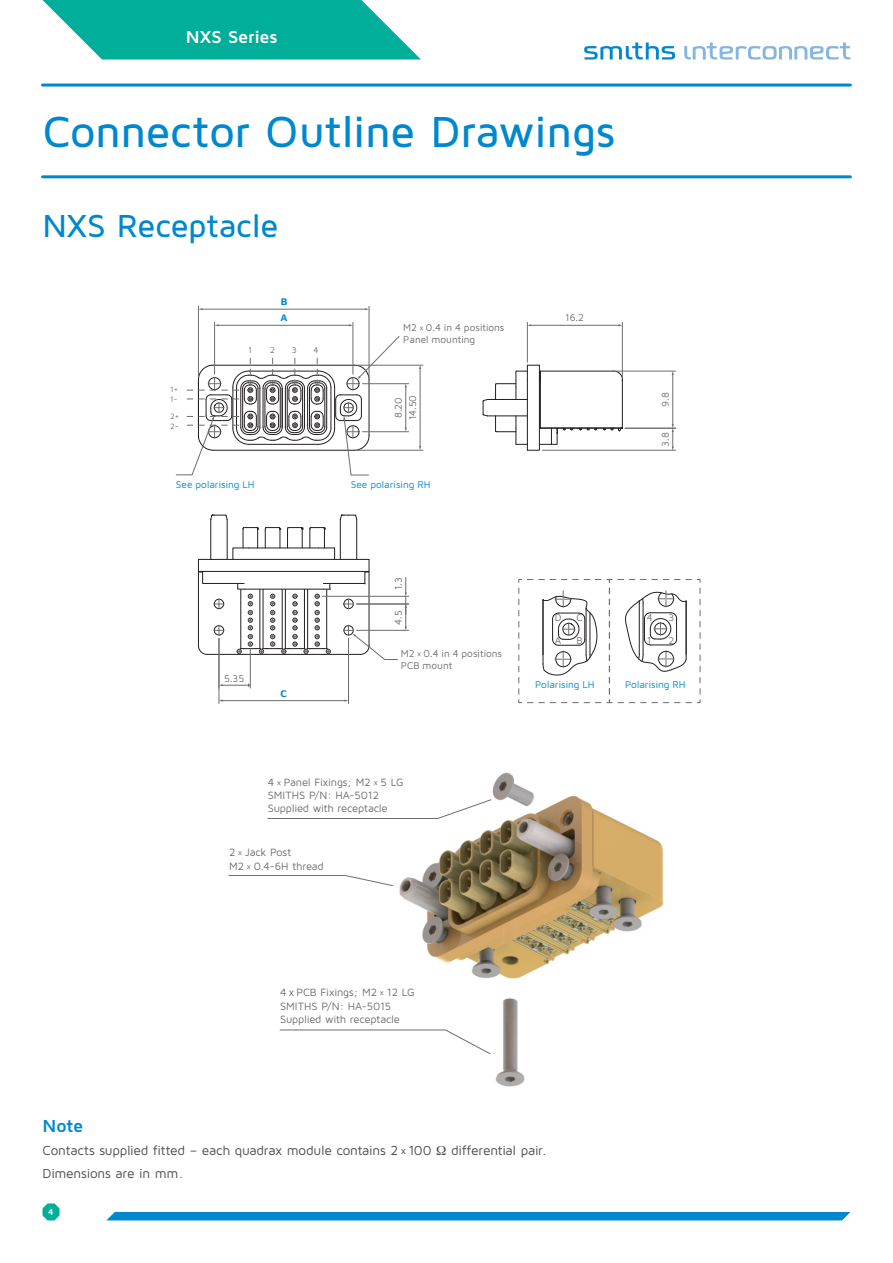
<style>
.page{position:relative;width:893px;height:1263px;background:#fff}
.page>*{position:absolute;margin:0;border:0;box-sizing:border-box;transform-origin:0 0}
.Heading_1B{font:500 45px "Maven Pro";letter-spacing:-.01em;color:#0088ce}
.Heading_1{font:500 33px "Maven Pro";letter-spacing:-.01em;color:#0088ce}
.t1{font:700 18px "Maven Pro";letter-spacing:-.01em;color:#fff}
.Heading_5{font:700 18px "Maven Pro";color:#0088ce}
.Text{font:13.5px "Maven Pro";letter-spacing:-.015em;color:#4b4c4d}
.t2{font:10.95px/13.2px "Maven Pro";letter-spacing:-.015em;color:#6c6d70}
.t3{font:10.05px/12.1px "Maven Pro";color:#6c6d70}
.t4{font:10.05px "Maven Pro";color:#0088ce}
.t5{font:700 10.05px "Maven Pro";color:#0088ce}
.t6{font:700 9px "Maven Pro";color:#fff}
.t7{font:8.7px "Maven Pro";color:#6c6d70}
.t8{font:7.95px/9.4px "Maven Pro";color:#6c6d70}
</style>
<div class="page">
<div style="left:107px;top:1212px;width:743px;height:8px;background:#0088ce"></div>
<svg style="left:584px;top:43px;width:91px;height:17px"></svg>
<svg style="left:684px;top:43px;width:166px;height:17px"></svg>
<svg style="left:42px;top:0;width:379px;height:60px;background:#2bbbab"></svg>
<hr style="left:210px;top:520px;width:1px;height:39px;background:#231f20">
<hr style="left:227px;top:519px;width:1px;height:40px;background:#231f20">
<svg style="left:210px;top:514px;width:18px;height:6px"></svg>
<hr style="left:340px;top:520px;width:1px;height:39px;background:#231f20">
<hr style="left:356px;top:519px;width:1px;height:40px;background:#231f20">
<svg style="left:340px;top:514px;width:17px;height:6px"></svg>
<hr style="left:540px;top:371px;width:74px;height:1px;background:#231f20">
<hr style="left:540px;top:428px;width:74px;height:1px;background:#231f20">
<hr style="left:622px;top:380px;width:1px;height:48px;background:#231f20">
<hr style="left:540px;top:380px;width:1px;height:48px;background:#231f20">
<svg style="left:613px;top:370px;width:10px;height:11px"></svg>
<hr style="left:487px;top:416px;width:40px;height:1px;background:#231f20">
<hr style="left:488px;top:399px;width:39px;height:1px;background:#231f20">
<svg style="left:483px;top:399px;width:5px;height:17px"></svg>
<svg style="left:603px;top:427px;width:20px;height:5px"></svg>
<svg style="left:579px;top:428px;width:18px;height:2px"></svg>
<svg style="left:495px;top:365px;width:46px;height:34px"></svg>
<svg style="left:495px;top:416px;width:78px;height:35px"></svg>
<hr style="left:527px;top:380px;width:1px;height:55px;background:#231f20">
<hr style="left:539px;top:380px;width:1px;height:55px;background:#231f20">
<hr style="left:202px;top:309px;width:164px;height:1px;background:#6c6d70">
<hr style="left:369px;top:306px;width:1px;height:71px;background:#6c6d70">
<hr style="left:198px;top:306px;width:1px;height:71px;background:#6c6d70">
<hr style="left:218px;top:325px;width:132px;height:1px;background:#6c6d70">
<hr style="left:353px;top:322px;width:1px;height:52px;background:#6c6d70">
<hr style="left:214px;top:322px;width:1px;height:52px;background:#6c6d70">
<hr style="left:531px;top:325px;width:88px;height:1px;background:#6c6d70">
<hr style="left:622px;top:322px;width:1px;height:55px;background:#6c6d70">
<hr style="left:527px;top:322px;width:1px;height:40px;background:#6c6d70">
<hr style="left:542px;top:450px;width:134px;height:1px;background:#6c6d70">
<hr style="left:672px;top:374px;width:1px;height:51px;background:#6c6d70">
<svg style="left:672px;top:424px;width:2px;height:26px"></svg>
<hr style="left:616px;top:371px;width:60px;height:1px;background:#6c6d70">
<hr style="left:625px;top:428px;width:51px;height:1px;background:#6c6d70">
<hr style="left:405px;top:387px;width:1px;height:41px;background:#6c6d70">
<hr style="left:362px;top:383px;width:47px;height:1px;background:#6c6d70">
<hr style="left:362px;top:431px;width:47px;height:1px;background:#6c6d70">
<hr style="left:420px;top:368px;width:1px;height:79px;background:#6c6d70">
<hr style="left:357px;top:365px;width:66px;height:1px;background:#6c6d70">
<hr style="left:357px;top:450px;width:66px;height:1px;background:#6c6d70">
<svg style="left:176px;top:336px;width:223px;height:139px"></svg>
<svg style="left:198px;top:527px;width:200px;height:133px"></svg>
<hr style="left:322px;top:596px;width:87px;height:1px;background:#6c6d70">
<svg style="left:405px;top:577px;width:2px;height:53px"></svg>
<hr style="left:357px;top:604px;width:52px;height:1px;background:#6c6d70">
<hr style="left:357px;top:630px;width:52px;height:1px;background:#6c6d70">
<hr style="left:222px;top:700px;width:123px;height:1px;background:#6c6d70">
<hr style="left:348px;top:638px;width:1px;height:65px;background:#6c6d70">
<hr style="left:219px;top:638px;width:1px;height:65px;background:#6c6d70">
<svg style="left:220px;top:683px;width:30px;height:4px"></svg>
<hr style="left:250px;top:649px;width:1px;height:39px;background:#6c6d70">
<svg style="left:518px;top:579px;width:183px;height:124px"></svg>
<img style="left:228px;top:772px;width:436px;height:315px">
<svg style="left:229px;top:875px;width:164px;height:11px"></svg>
<svg style="left:268px;top:799px;width:224px;height:20px"></svg>
<svg style="left:280px;top:1030px;width:211px;height:24px"></svg>
<svg style="left:43px;top:1203px;width:17px;height:17px"></svg>
<hr style="left:43px;top:175px;width:807px;height:3px;background:#0088ce">
<hr style="left:43px;top:84px;width:807px;height:3px;background:#0088ce">
<h3 class="t1" style="left:186px;top:25px;width:93px">NXS Series</h3>
<p class="Heading_1B" style="left:43px;top:103px;width:574px">Connector Outline Drawings</p>
<p class="Heading_1" style="left:43px;top:205px;width:238px">NXS Receptacle</p>
<p class="t5" style="left:281px;top:294px;width:8px">B</p>
<p class="t8" style="left:170px;top:384px;width:9px">1+<br>1-</p>
<p class="t8" style="left:170px;top:411px;width:10px">2+<br>2-</p>
<p class="t5" style="left:281px;top:310px;width:8px">A</p>
<p class="t7" style="left:248px;top:344px;width:5px">1</p>
<p class="t7" style="left:270px;top:344px;width:7px">2</p>
<p class="t7" style="left:292px;top:344px;width:7px">3</p>
<p class="t7" style="left:314px;top:344px;width:7px">4</p>
<p class="t3" style="left:403px;top:321px;width:103px">M2 × 0.4 in 4 positions<br>Panel mounting</p>
<p class="t3" style="left:391px;top:420px;width:27px;line-height:14.1px;rotate:-90deg">8.20<br>14.50</p>
<p class="t4" style="left:176px;top:477px;width:80px">See polarising LH</p>
<p class="t4" style="left:351px;top:477px;width:81px">See polarising RH</p>
<p class="t3" style="left:565px;top:311px;width:20px">16.2</p>
<p class="t3" style="left:659px;top:407px;width:16px;rotate:-90deg">9.8</p>
<p class="t3" style="left:659px;top:447px;width:16px;rotate:-90deg">3.8</p>
<p class="t3" style="left:392px;top:590px;width:15px;rotate:-90deg">1.3</p>
<p class="t3" style="left:392px;top:625px;width:16px;rotate:-90deg">4.5</p>
<p class="t3" style="left:224px;top:671px;width:21px">5.35</p>
<p class="t5" style="left:280px;top:687px;width:8px">C</p>
<p class="t3" style="left:401px;top:647px;width:103px">M2 × 0.4 in 4 positions<br>PCB mount</p>
<p class="t2" style="left:268px;top:775px;width:137px">4 × Panel Fixings; M2 × 5 LG<br>SMITHS P/N: HA-5012<br>Supplied with receptacle</p>
<p class="t2" style="left:229px;top:846px;width:96px">2 × Jack Post<br>M2 × 0.4-6H thread</p>
<p class="t3" style="left:555px;top:611px;width:8px">D</p>
<p class="t3" style="left:576px;top:611px;width:8px">C</p>
<p class="t3" style="left:555px;top:634px;width:8px">A</p>
<p class="t3" style="left:576px;top:634px;width:8px">B</p>
<p class="t3" style="left:647px;top:611px;width:7px">4</p>
<p class="t3" style="left:668px;top:611px;width:7px">3</p>
<p class="t3" style="left:647px;top:633px;width:6px">1</p>
<p class="t3" style="left:668px;top:633px;width:7px">2</p>
<p class="t4" style="left:535px;top:677px;width:61px">Polarising LH</p>
<p class="t4" style="left:625px;top:677px;width:62px">Polarising RH</p>
<p class="t2" style="left:280px;top:986px;width:136px">4 x PCB Fixings; M2 × 12 LG<br>SMITHS P/N: HA-5015<br>Supplied with receptacle</p>
<p class="Heading_5" style="left:43px;top:1114px;width:42px">Note</p>
<p class="Text" style="left:43px;top:1142px;width:391px">Contacts supplied fitted – each quadrax module contains 2× 100</p>
<p class="Text" style="left:451px;top:1142px;width:97px">differential pair.</p>
<p class="Text" style="left:43px;top:1165px;width:142px">Dimensions are in mm.</p>
<p class="t6" style="left:48px;top:1206px;width:7px">4</p>
</div>
